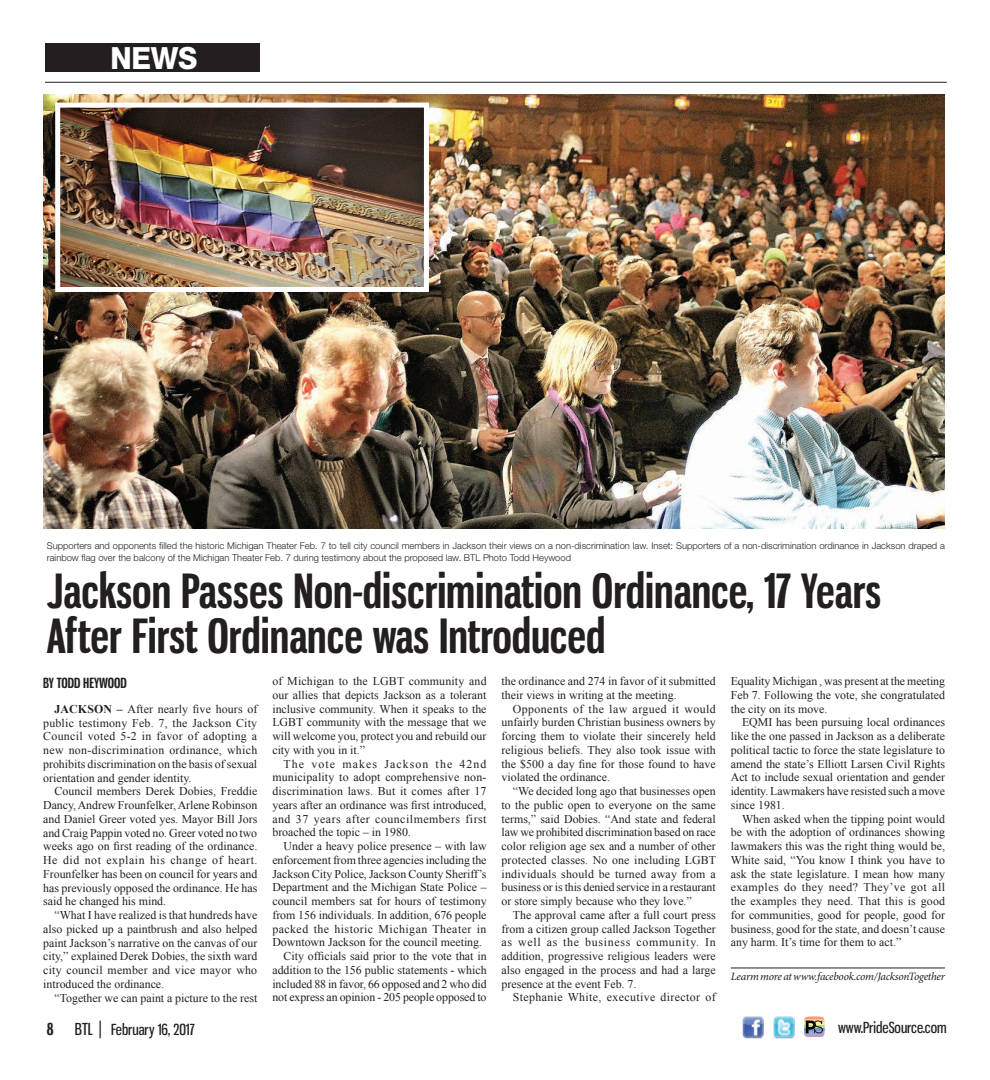
<style>
.page{position:relative;width:990px;height:1080px;background:#fff}
.page>*{position:absolute;margin:0;border:0;box-sizing:border-box;transform-origin:0 0}
.Headline_2_-_Small{font:700 46.25px/45px "Gnuolane Rg";color:#231f20}
.Breif_Box_Title{font:800 30.62px "Helvetica Neue";color:#fff;scale:.94 1}
.t1{font:700 16.25px "Gnuolane Rg";color:#231f20}
.t2{font:15px "Gnuolane Rg";color:#231f20}
.ByLine_New{font:700 13.75px "Gnuolane Rg";color:#231f20}
.Body_Copy{font:11.88px/13.8px "Times New Roman";color:#231f20;text-align:justify}
.Body_Copy-2{font:11.88px "Times New Roman";letter-spacing:.03em;color:#231f20}
.Tag_Line{font:italic 11.25px "Minion Pro";letter-spacing:-.025em;color:#231f20}
.Photo_Caption_-_off{font:300 9.38px/11.2px "Helvetica Neue LT Std";color:#231f20}
.s1{font-weight:700}
.s2{font-size:16.25px}
.s3{font-size:17.5px}
</style>
<div class="page">
<img style="left:773px;top:1016px;width:22px;height:22px">
<img style="left:742px;top:1016px;width:22px;height:22px">
<hr style="left:804px;top:1016px;width:21px;height:3px;background:#f69a7a">
<hr style="left:804px;top:1019px;width:21px;height:3px;background:#fdc88a">
<hr style="left:804px;top:1022px;width:21px;height:3px;background:#f6f3a2">
<hr style="left:804px;top:1025px;width:21px;height:3px;background:#b7d99b">
<hr style="left:804px;top:1028px;width:21px;height:3px;background:#868fc4">
<hr style="left:804px;top:1031px;width:21px;height:3px;background:#8fafd8">
<hr style="left:804px;top:1034px;width:21px;height:3px;background:#bb9cc9">
<svg style="left:806px;top:1021px;width:17px;height:12px"></svg>
<hr style="left:45px;top:82px;width:902px;height:1px;background:#231f20">
<div style="left:45px;top:43px;width:214px;height:29px;background:#231f20"></div>
<hr style="left:731px;top:968px;width:214px;height:1px;background:#231f20">
<img style="left:43px;top:94px;width:902px;height:435px">
<img style="left:61px;top:109px;width:362px;height:177px">
<div style="left:55px;top:103px;width:374px;height:189px;border:5px solid #fff"></div>
<p class="Breif_Box_Title" style="left:110px;top:40px;width:94px">NEWS</p>
<p class="Photo_Caption_-_off" style="left:47px;top:540px;width:900px">Supporters and opponents filled the historic Michigan Theater Feb. 7 to tell city council members in Jackson their views on a non-discrimination law. Inset: Supporters of a non-discrimination ordinance in Jackson draped a rainbow flag over the balcony of the Michigan Theater Feb. 7 during testimony about the proposed law. BTL Photo Todd Heywood</p>
<p class="Headline_2_-_Small" style="left:47px;top:568px;width:836px">Jackson Passes Non-discrimination Ordinance, 17 Years<br>After First Ordinance was Introduced</p>
<p class="ByLine_New" style="left:43px;top:674px;width:85px">BY TODD HEYWOOD</p>
<p class="Body_Copy" style="left:43px;top:702px;width:216px;text-indent:11px"><span class="s1">JACKSON –</span> After nearly five hours of public testimony Feb. 7, the Jackson City Council voted 5-2 in favor of adopting a new non-discrimination ordinance, which prohibits discrimination on the basis of sexual orientation and gender identity.</p>
<p class="Body_Copy" style="left:43px;top:784px;width:216px;text-indent:11px">Council members Derek Dobies, Freddie Dancy, Andrew Frounfelker, Arlene Robinson and Daniel Greer voted yes. Mayor Bill Jors and Craig Pappin voted no. Greer voted no two weeks ago on first reading of the ordinance.<br>He did not explain his change of heart.<br>Frounfelker has been on council for years and has previously opposed the ordinance. He has said he changed his mind.</p>
<p class="Body_Copy" style="left:43px;top:908px;width:216px;text-indent:11px">“What I have realized is that hundreds have also picked up a paintbrush and also helped paint Jackson’s narrative on the canvas of our city,” explained Derek Dobies, the sixth ward city council member and vice mayor who introduced the ordinance.</p>
<p class="Body_Copy" style="left:54px;top:991px;width:204px">“Together we can paint a picture to the rest</p>
<p class="Body_Copy" style="left:731px;top:674px;width:216px">Equality Michigan , was present at the meeting Feb 7. Following the vote, she congratulated the city on its move.</p>
<p class="Body_Copy" style="left:731px;top:715px;width:216px;text-indent:11px">EQMI has been pursuing local ordinances like the one passed in Jackson as a deliberate political tactic to force the state legislature to amend the state’s Elliott Larsen Civil Rights Act to include sexual orientation and gender identity. Lawmakers have resisted such a move since 1981.</p>
<p class="Body_Copy" style="left:731px;top:812px;width:216px;text-indent:11px">When asked when the tipping point would be with the adoption of ordinances showing lawmakers this was the right thing would be, White said, “You know I think you have to ask the state legislature. I mean how many examples do they need? They’ve got all the examples they need. That this is good for communities, good for people, good for business, good for the state, and doesn’t cause any harm. It’s time for them to act.”</p>
<p class="Tag_Line" style="left:731px;top:970px;width:216px">Learm more at www.facebook.com/JacksonTogether</p>
<p class="Body_Copy" style="left:272px;top:674px;width:216px">of Michigan to the LGBT community and our allies that depicts Jackson as a tolerant inclusive community. When it speaks to the LGBT community with the message that we will welcome you, protect you and rebuild our city with you in it.”</p>
<p class="Body_Copy" style="left:272px;top:757px;width:216px;text-indent:11px">The vote makes Jackson the 42nd municipality to adopt comprehensive non&shy;discrimination laws. But it comes after 17 years after an ordinance was first introduced, and 37 years after councilmembers first broached the topic – in 1980.</p>
<p class="Body_Copy" style="left:272px;top:839px;width:216px;text-indent:11px">Under a heavy police presence – with law enforcement from three agencies including the Jackson City Police, Jackson County Sheriff’s Department and the Michigan State Police – council members sat for hours of testimony from 156 individuals. In addition, 676 people packed the historic Michigan Theater in Downtown Jackson for the council meeting.</p>
<p class="Body_Copy" style="left:272px;top:949px;width:216px;text-indent:11px">City officials said prior to the vote that in addition to the 156 public statements - which included 88 in favor, 66 opposed and 2 who did not express an opinion - 205 people opposed to</p>
<p class="Body_Copy" style="left:502px;top:674px;width:216px">the ordinance and 274 in favor of it submitted their views in writing at the meeting.</p>
<p class="Body_Copy" style="left:502px;top:702px;width:216px;text-indent:11px">Opponents of the law argued it would unfairly burden Christian business owners by forcing them to violate their sincerely held religious beliefs. They also took issue with the $500 a day fine for those found to have violated the ordinance.</p>
<p class="Body_Copy" style="left:502px;top:784px;width:216px;text-indent:11px">“We decided long ago that businesses open to the public open to everyone on the same terms,” said Dobies. “And state and federal law we prohibited discrimination based on race color religion age sex and a number of other protected classes. No one including LGBT individuals should be turned away from a business or is this denied service in a restaurant or store simply because who they love.”</p>
<p class="Body_Copy" style="left:502px;top:908px;width:216px;text-indent:11px">The approval came after a full court press from a citizen group called Jackson Together as well as the business community. In addition, progressive religious leaders were also engaged in the process and had a large presence at the event Feb. 7.</p>
<p class="Body_Copy-2" style="left:513px;top:989px;width:204px">Stephanie White, executive director of</p>
<p class="t1" style="left:47px;top:1019px;width:8px">8</p>
<p class="t2" style="left:75px;top:1021px;width:121px"><span class="s2">BTL</span> <span class="s3">|</span> February 16, 2017</p>
<p class="t2" style="left:838px;top:1019px;width:110px">www.PrideSource.com</p>
</div>
